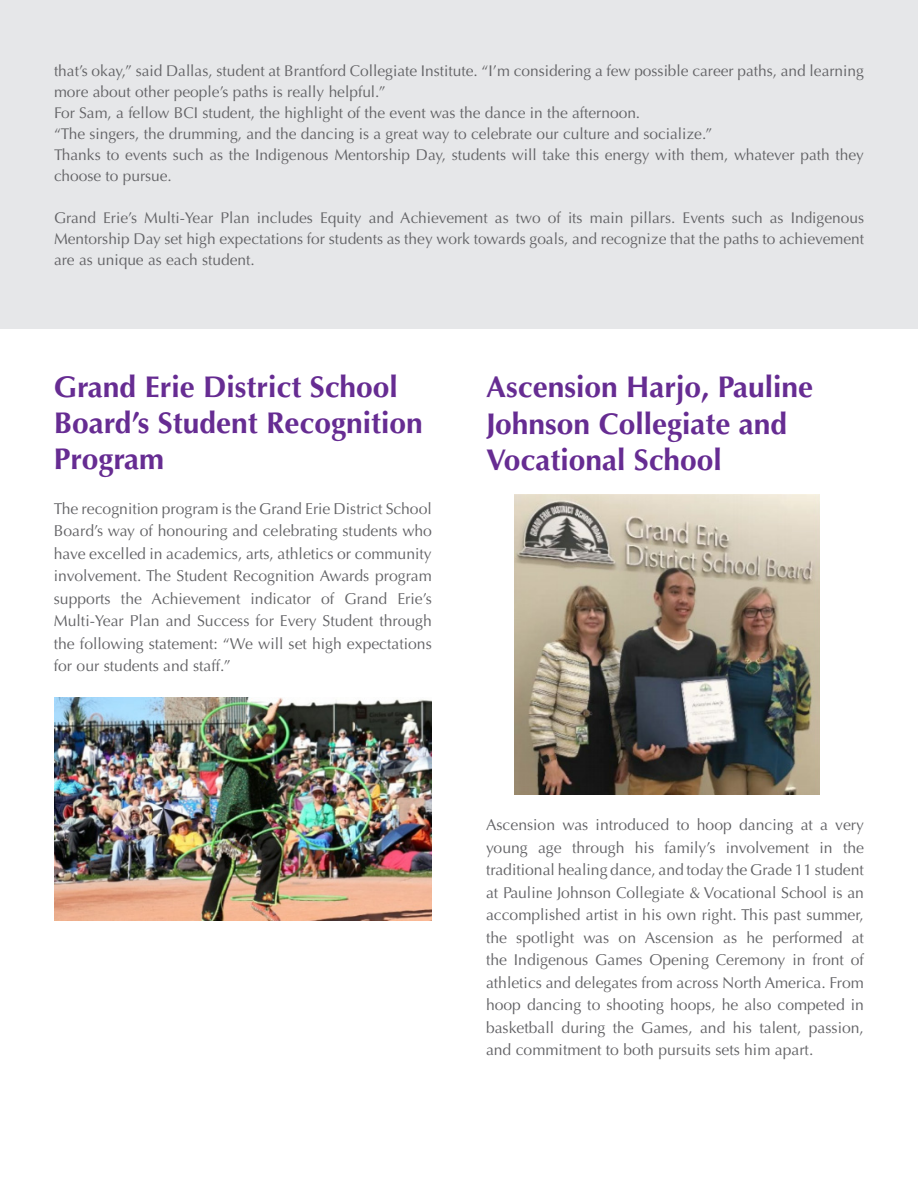
<style>
.page{position:relative;width:918px;height:1188px;background:#fff}
.page>*{position:absolute;margin:0;border:0;box-sizing:border-box;transform-origin:0 0}
.t1{font:700 30px/36.8px "Optima LT Std";color:#662c92}
.t2{font:15.75px/22.5px "Optima LT Std";color:#636366;text-align:justify}
.t3{font:15.6px/21px "Optima LT Std";color:#636366}
</style>
<div class="page">
<div style="left:0;top:0;width:918px;height:328px;background:#e6e7e9"></div>
<img style="left:54px;top:698px;width:378px;height:222px">
<img style="left:515px;top:494px;width:304px;height:301px">
<p class="t3" style="left:54px;top:61px;width:811px">that’s okay,” said Dallas, student at Brantford Collegiate Institute. “I’m considering a few possible career paths, and learning more about other people’s paths is really helpful.”</p>
<p class="t3" style="left:54px;top:103px;width:588px">For Sam, a fellow BCI student, the highlight of the event was the dance in the afternoon.</p>
<p class="t3" style="left:54px;top:124px;width:660px">“The singers, the drumming, and the dancing is a great way to celebrate our culture and socialize.”</p>
<p class="t3" style="left:54px;top:145px;width:812px">Thanks to events such as the Indigenous Mentorship Day, students will take this energy with them, whatever path they choose to pursue.</p>
<p class="t3" style="left:54px;top:208px;width:812px;text-align:justify">Grand Erie’s Multi-Year Plan includes Equity and Achievement as two of its main pillars. Events such as Indigenous Mentorship Day set high expectations for students as they work towards goals, and recognize that the paths to achievement are as unique as each student.</p>
<p class="t1" style="left:54px;top:369px;width:371px;line-height:36px">Grand Erie District School<br>Board’s Student Recognition<br>Program</p>
<p class="t2" style="left:54px;top:497px;width:380px">The recognition program is the Grand Erie District School Board’s way of honouring and celebrating students who have excelled in academics, arts, athletics or community involvement. The Student Recognition Awards program supports the Achievement indicator of Grand Erie’s Multi-Year Plan and Success for Every Student through the following statement: “We will set high expectations for our students and staff.”</p>
<p class="t1" style="left:486px;top:369px;width:329px">Ascension Harjo, Pauline<br>Johnson Collegiate and<br>Vocational School</p>
<p class="t2" style="left:486px;top:814px;width:380px">Ascension was introduced to hoop dancing at a very young age through his family’s involvement in the traditional healing dance, and today the Grade 11 student at Pauline Johnson Collegiate &amp; Vocational School is an accomplished artist in his own right. This past summer, the spotlight was on Ascension as he performed at the Indigenous Games Opening Ceremony in front of athletics and delegates from across North America. From hoop dancing to shooting hoops, he also competed in basketball during the Games, and his talent, passion, and commitment to both pursuits sets him apart.</p>
</div>
